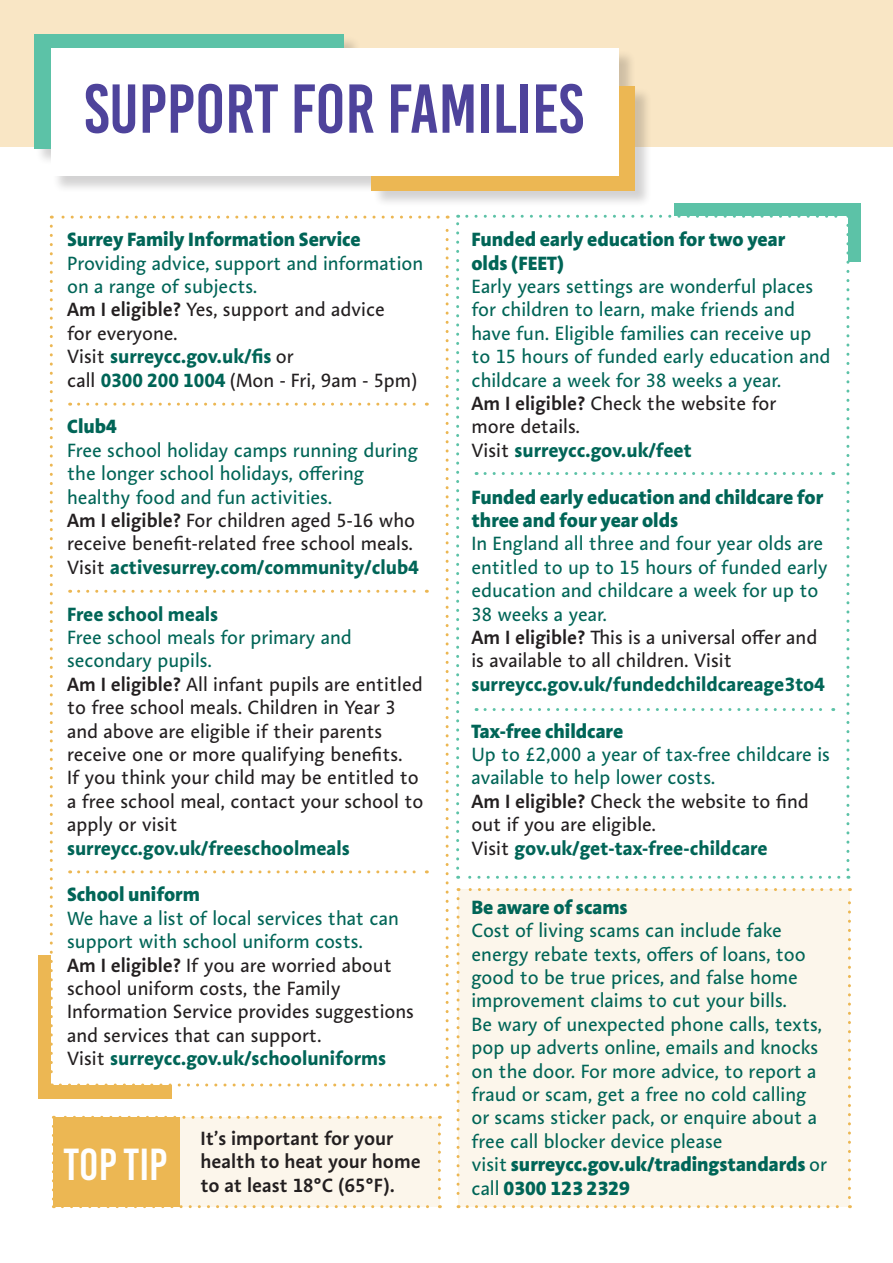
<style>
.page{position:relative;width:893px;height:1263px;background:#fff}
.page>*{position:absolute;margin:0;border:0;box-sizing:border-box;transform-origin:0 0}
.t1{font:69px "Bebas Kai";color:#4e439b}
.t2{font:44.55px "Bebas Kai";color:#fff}
.t3{font:19.5px/23.4px "Aroma No 2 LT Pro";color:#006557}
.t4{font:19.5px/23.4px "Aroma No 2 LT Pro";color:#231f20}
.t5{font:700 19.5px "Aroma No 2 LT Pro";color:#006557}
.t6{font:800 19.5px/23.4px "Aroma No 2 LT Pro";color:#006557}
.t7{font:600 19.5px/23.4px "Aroma No 2 LT Pro";color:#231f20}
.s1{font-weight:600}
.s2{font-weight:400;color:#231f20}
.s3{font-weight:700;color:#006557}
.s4{font-weight:400}
</style>
<div class="page">
<div style="left:38px;top:955px;width:134px;height:143px;background:#ecb753"></div>
<div style="left:0;top:0;width:893px;height:147px;background:#f9e6c5"></div>
<div style="left:674px;top:204px;width:186px;height:58px;background:#5cc2a7"></div>
<div style="left:458px;top:216px;width:390px;height:661px;background:#fff"></div>
<svg style="left:456px;top:215px;width:3px;height:653px"></svg>
<svg style="left:467px;top:215px;width:381px;height:3px"></svg>
<svg style="left:846px;top:225px;width:3px;height:654px"></svg>
<svg style="left:458px;top:876px;width:381px;height:3px"></svg>
<div style="left:51px;top:217px;width:396px;height:868px;background:#fff"></div>
<svg style="left:50px;top:226px;width:3px;height:859px"></svg>
<svg style="left:60px;top:1083px;width:388px;height:3px"></svg>
<svg style="left:446px;top:216px;width:3px;height:860px"></svg>
<svg style="left:51px;top:216px;width:387px;height:3px"></svg>
<div style="left:35px;top:35px;width:617px;height:173px;background:#231f20;opacity:.2"></div>
<div style="left:371px;top:86px;width:264px;height:104px;background:#ecb753"></div>
<div style="left:34px;top:34px;width:310px;height:114px;background:#5cc2a7"></div>
<div style="left:51px;top:48px;width:568px;height:128px;background:#fff"></div>
<svg style="left:79px;top:403px;width:348px;height:3px"></svg>
<svg style="left:79px;top:590px;width:348px;height:3px"></svg>
<svg style="left:79px;top:870px;width:348px;height:3px"></svg>
<svg style="left:485px;top:708px;width:349px;height:3px"></svg>
<svg style="left:485px;top:472px;width:349px;height:3px"></svg>
<div style="left:458px;top:889px;width:391px;height:318px;background:#fcf6eb"></div>
<svg style="left:457px;top:899px;width:3px;height:309px"></svg>
<svg style="left:467px;top:1205px;width:383px;height:3px"></svg>
<svg style="left:848px;top:888px;width:3px;height:309px"></svg>
<svg style="left:458px;top:888px;width:382px;height:3px"></svg>
<div style="left:53px;top:1117px;width:386px;height:90px;background:#fcf6eb"></div>
<div style="left:53px;top:1117px;width:127px;height:90px;background:#ecb753"></div>
<svg style="left:52px;top:1126px;width:3px;height:82px"></svg>
<svg style="left:62px;top:1205px;width:378px;height:3px"></svg>
<svg style="left:438px;top:1116px;width:3px;height:82px"></svg>
<svg style="left:53px;top:1116px;width:377px;height:3px"></svg>
<p class="t1" style="left:84px;top:72px;width:501px">SUPPORT FOR FAMILIES</p>
<p class="t6" style="left:67px;top:227px;width:295px">Surrey Family Information Service</p>
<p class="t3" style="left:67px;top:251px;width:358px">Providing advice, support and information on a range of subjects.</p>
<p class="t4" style="left:67px;top:298px;width:319px"><span class="s1">Am I eligible?</span> Yes, support and advice</p>
<p class="t4" style="left:67px;top:321px;width:112px">for everyone.</p>
<p class="t5" style="left:67px;top:343px;width:228px"><span class="s2">Visit</span> surreycc.gov.uk/fis <span class="s2">or</span></p>
<p class="t4" style="left:67px;top:368px;width:352px">call <span class="s3">0300 200 1004</span> (Mon - Fri, 9am - 5pm)</p>
<p class="t6" style="left:67px;top:414px;width:51px">Club4</p>
<p class="t3" style="left:67px;top:438px;width:352px">Free school holiday camps running during the longer school holidays, offering healthy food and fun activities.</p>
<p class="t4" style="left:67px;top:508px;width:350px"><span class="s1">Am I eligible?</span> For children aged 5-16 who receive benefit-related free school meals.</p>
<p class="t5" style="left:67px;top:554px;width:353px"><span class="s2">Visit</span> activesurrey.com/community/club4</p>
<p class="t5" style="left:67px;top:601px;width:153px">Free school meals</p>
<p class="t3" style="left:67px;top:625px;width:286px">Free school meals for primary and secondary pupils.</p>
<p class="t4" style="left:67px;top:672px;width:357px"><span class="s1">Am I eligible?</span> All infant pupils are entitled to free school meals. Children in Year 3 and above are eligible if their parents receive one or more qualifying benefits.</p>
<p class="t4" style="left:67px;top:766px;width:358px">If you think your child may be entitled to a free school meal, contact your school to apply or visit</p>
<p class="t5" style="left:67px;top:835px;width:284px">surreycc.gov.uk/freeschoolmeals</p>
<p class="t6" style="left:67px;top:882px;width:134px">School uniform</p>
<p class="t3" style="left:67px;top:906px;width:333px">We have a list of local services that can support with school uniform costs.</p>
<p class="t4" style="left:67px;top:953px;width:348px"><span class="s1">Am I eligible?</span> If you are worried about school uniform costs, the Family Information Service provides suggestions and services that can support.</p>
<p class="t5" style="left:67px;top:1045px;width:321px"><span class="s2">Visit</span> surreycc.gov.uk/schooluniforms</p>
<p class="t2" style="left:64px;top:1140px;width:105px">TOP TIP</p>
<p class="t7" style="left:200px;top:1126px;width:222px">It’s important for your health to heat your home to at least 18°C (65°F).</p>
<p class="t6" style="left:471px;top:227px;width:315px">Funded early education for two year</p>
<p class="t6" style="left:471px;top:251px;width:94px">olds (FEET)</p>
<p class="t3" style="left:471px;top:274px;width:360px">Early years settings are wonderful places for children to learn, make friends and have fun. Eligible families can receive up to 15 hours of funded early education and childcare a week for 38 weeks a year.</p>
<p class="t4" style="left:471px;top:391px;width:306px"><span class="s1">Am I eligible?</span> Check the website for</p>
<p class="t4" style="left:471px;top:415px;width:110px">more details.</p>
<p class="t5" style="left:471px;top:437px;width:222px"><span class="s2">Visit</span> surreycc.gov.uk/feet</p>
<p class="t6" style="left:471px;top:485px;width:353px">Funded early education and childcare for three and four year olds</p>
<p class="t3" style="left:471px;top:532px;width:358px">In England all three and four year olds are entitled to up to 15 hours of funded early education and childcare a week for up to 38 weeks a year.</p>
<p class="t4" style="left:471px;top:625px;width:347px"><span class="s1">Am I eligible?</span> This is a universal offer and is available to all children. Visit</p>
<p class="t5" style="left:471px;top:671px;width:355px">surreycc.gov.uk/fundedchildcareage3to4</p>
<p class="t6" style="left:471px;top:719px;width:153px">Tax-free childcare</p>
<p class="t3" style="left:471px;top:742px;width:360px">Up to £2,000 a year of tax-free childcare is available to help lower costs.</p>
<p class="t4" style="left:471px;top:789px;width:339px"><span class="s1">Am I eligible?</span> Check the website to find out if you are eligible.</p>
<p class="t5" style="left:471px;top:835px;width:298px"><span class="s2">Visit</span> gov.uk/get-tax-free-childcare</p>
<p class="t6" style="left:471px;top:895px;width:158px">Be aware of scams</p>
<p class="t3" style="left:471px;top:918px;width:336px">Cost of living scams can include fake energy rebate texts, offers of loans, too good to be true prices, and false home improvement claims to cut your bills.</p>
<p class="t3" style="left:471px;top:1012px;width:352px">Be wary of unexpected phone calls, texts, pop up adverts online, emails and knocks on the door. For more advice, to report a fraud or scam, get a free no cold calling or scams sticker pack, or enquire about a free call blocker device please</p>
<p class="t6" style="left:471px;top:1152px;width:357px"><span class="s4">visit</span> surreycc.gov.uk/tradingstandards <span class="s4">or</span></p>
<p class="t6" style="left:471px;top:1175px;width:160px"><span class="s4">call</span> 0300 123 2329</p>
</div>
